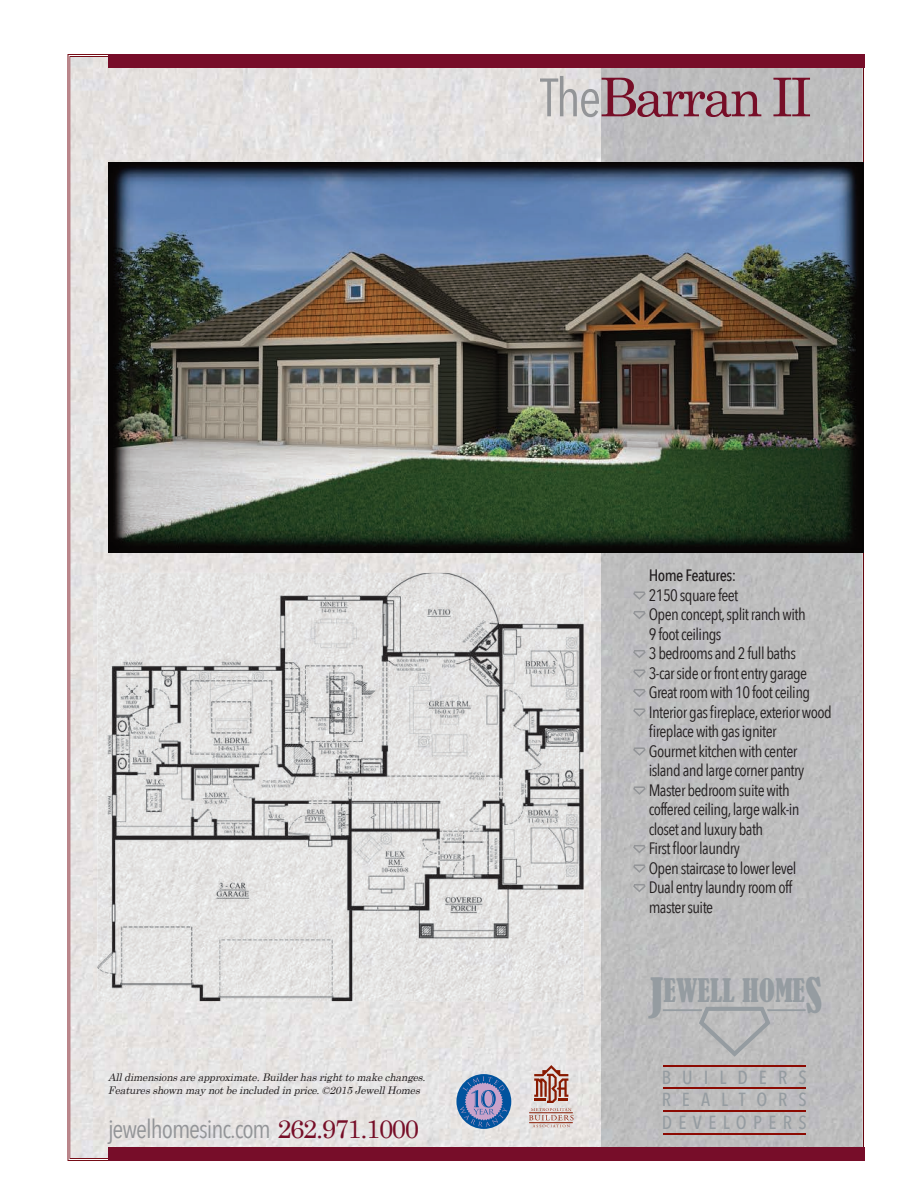
<style>
.page{position:relative;width:918px;height:1188px;background:#fff}
.page>*{position:absolute;margin:0;border:0;box-sizing:border-box;transform-origin:0 0}
.t1{font:53.4px "Century Schoolbook";letter-spacing:-.055em;color:#770e28}
.t2{font:condensed 30.15px "Bernard";color:#959ca1}
.t3{font:25.65px "Avenir Next Condensed";letter-spacing:-.04em;color:#939598}
.t4{font:500 18.75px/22.8px "Avenir Next Condensed";letter-spacing:.59em;color:#959ca1;text-align:justify}
.t5{font:16.5px/19.5px "Avenir Next Condensed";letter-spacing:-.035em;color:#231f20}
.t6{font:500 16.5px "Avenir Next Condensed";letter-spacing:-.035em;color:#231f20}
.t7{font:italic 10.5px/12.6px "Century";color:#231f20}
.s1{font-family:"Avenir Next Condensed";color:#939598}
.s2{font-family:"Century Schoolbook";color:#770e28}
.s3{font-size:45.3px}
</style>
<div class="page">
<img style="left:70px;top:57px;width:531px;height:1101px">
<div style="left:601px;top:67px;width:260px;height:1080px;background:#bdbdbe"></div>
<div style="left:108px;top:54px;width:756px;height:13px;background:#770d29"></div>
<div style="left:108px;top:1147px;width:756px;height:14px;background:#770d29"></div>
<hr style="left:663px;top:1065px;width:143px;height:1px;background:#8b0a02">
<hr style="left:663px;top:1087px;width:143px;height:2px;background:#8b0a02">
<hr style="left:663px;top:1110px;width:143px;height:2px;background:#8b0a02">
<hr style="left:663px;top:1133px;width:143px;height:2px;background:#8b0a02">
<svg style="left:663px;top:1005px;width:143px;height:55px;background:#b8b9ba"></svg>
<img style="left:108px;top:162px;width:756px;height:391px">
<img style="left:97px;top:573px;width:487px;height:428px">
<svg style="left:633px;top:591px;width:13px;height:9px"></svg>
<svg style="left:633px;top:611px;width:13px;height:8px"></svg>
<svg style="left:633px;top:650px;width:13px;height:8px"></svg>
<svg style="left:633px;top:669px;width:13px;height:9px"></svg>
<svg style="left:633px;top:689px;width:13px;height:8px"></svg>
<svg style="left:633px;top:708px;width:13px;height:9px"></svg>
<svg style="left:633px;top:747px;width:13px;height:9px"></svg>
<svg style="left:633px;top:786px;width:13px;height:9px"></svg>
<svg style="left:633px;top:845px;width:13px;height:8px"></svg>
<svg style="left:633px;top:864px;width:13px;height:9px"></svg>
<svg style="left:633px;top:884px;width:13px;height:8px"></svg>
<svg style="left:529px;top:1065px;width:44px;height:62px;background:#cbaca6"></svg>
<hr style="left:529px;top:1113px;width:44px;height:1px;background:#891a02">
<hr style="left:529px;top:1122px;width:44px;height:1px;background:#891a02">
<div style="left:456px;top:1074px;width:55px;height:55px;background:#01539e;border-radius:50%"></div>
<svg style="left:460px;top:1077px;width:47px;height:50px"></svg>
<h1 class="t1" style="left:540px;top:67px;width:274px"><span class="s1">The</span>Barran II</h1>
<p class="t7" style="left:108px;top:1072px;width:321px">Alldimensions are approximate.Builder has rightto make changes.<br>Features shown may notbe included in price.©2015 JewellHomes</p>
<h3 class="t3" style="left:108px;top:1119px;width:313px">jewelhomesinc.com <span class="s2">262.971.1000</span></h3>
<p class="t6" style="left:649px;top:566px;width:89px">Home Features:</p>
<p class="t5" style="left:649px;top:587px;width:184px">2150 square feet<br>Open concept, split ranch with<br>9 foot ceilings<br>3 bedrooms and 2 full baths<br>3-car side or front entry garage<br>Great room with 10 foot ceiling<br>Interior gas fireplace, exterior wood fireplace with gas igniter<br>Gourmet kitchen with center island and large corner pantry<br>Master bedroom suite with coffered ceiling, large walk-in closet and luxury bath<br>First floor laundry<br>Open staircase to lower level<br>Dual entry laundry room off master suite</p>
<h2 class="t2" style="left:650px;top:978px;width:174px"><span class="s3">J</span>EWELL HOME<span class="s3">S</span></h2>
<p class="t4" style="left:662px;top:1066px;width:147px">BUILDERS REALTORS DEVELOPERS</p>
</div>
